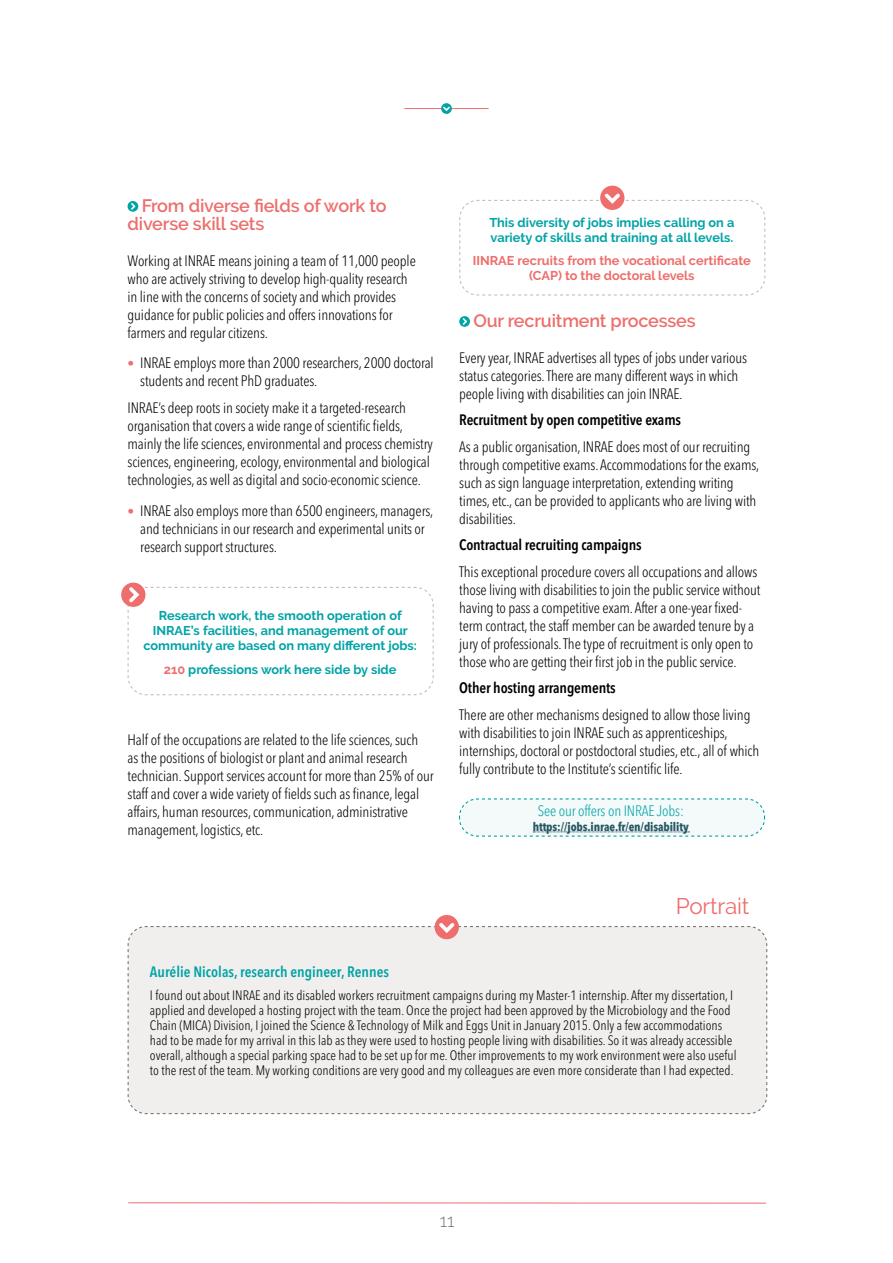
<style>
.page{position:relative;width:893px;height:1263px;background:#fff}
.page>*{position:absolute;margin:0;border:0;box-sizing:border-box;transform-origin:0 0}
.t1{font:22.5px "Raleway";letter-spacing:-.01em;color:#ed6e6c}
.t2{font:600 18px/18px "Raleway";letter-spacing:-.01em;color:#ed6e6c}
.t3{font:300 18px "Raleway";color:#797870}
.t4{font:300 condensed 15px/18px "Avenir Next LT Pro";letter-spacing:-.01em;color:#000}
.t5{font:600 condensed 15px "Avenir Next LT Pro";letter-spacing:-.01em;color:#000}
.t6{font:600 condensed 15px "Avenir Next LT Pro";color:#00a3a6}
.t7{font:300 condensed 15px "Avenir Next LT Pro";letter-spacing:-.01em;color:#00a3a6}
.t8{font:300 condensed 13.5px/15px "Avenir Next LT Pro";color:#000}
.t9{font:700 12.75px/15px "Raleway";color:#00a3a6;text-align:center}
.t10{font:700 12.75px/15px "Raleway";color:#ed6e6c;text-align:center}
.t11{font:700 condensed 12px "Avenir Next LT Pro";letter-spacing:-.01em;color:#275662}
.s1{font-size:13.5px;color:#ed6e6c}
.s2{color:#ed6e6c}
</style>
<div class="page">
<hr style="left:128px;top:1202px;width:638px;height:1px;background:#ed6e6c">
<hr style="left:404px;top:108px;width:85px;height:1px;background:#ed6e6c">
<svg style="left:441px;top:103px;width:11px;height:11px"></svg>
<svg style="left:443px;top:107px;width:7px;height:4px"></svg>
<div style="left:128px;top:201px;width:10px;height:11px;background:#00a3a6;border-radius:50%"></div>
<svg style="left:131px;top:203px;width:5px;height:7px"></svg>
<svg style="left:459px;top:316px;width:11px;height:11px"></svg>
<svg style="left:463px;top:318px;width:4px;height:7px"></svg>
<div style="left:121px;top:583px;width:24px;height:24px;background:#ed6e6c;border-radius:50%"></div>
<svg style="left:127px;top:586px;width:307px;height:110px"></svg>
<div style="left:127px;top:926px;width:641px;height:189px;background:#f1efed"></div>
<div style="left:435px;top:915px;width:24px;height:24px;background:#ed6e6c;border-radius:50%"></div>
<svg style="left:149px;top:923px;width:595px;height:10px"></svg>
<div style="left:600px;top:186px;width:24px;height:24px;background:#ed6e6c;border-radius:50%"></div>
<svg style="left:459px;top:193px;width:307px;height:103px"></svg>
<svg style="left:458px;top:798px;width:308px;height:39px"></svg>
<p class="t2" style="left:128px;top:196px;width:261px;text-indent:14px">From diverse fields of work to diverse skill sets</p>
<p class="t4" style="left:128px;top:251px;width:290px">Working at INRAE means joining a team of 11,000 people who are actively striving to develop high-quality research in line with the concerns of society and which provides guidance for public policies and offers innovations for farmers and regular citizens.</p>
<p class="t4" style="left:140px;top:354px;width:295px;text-indent:-13px"><span class="s1">•</span> INRAE employs more than 2000 researchers, 2000 doctoral students and recent PhD graduates.</p>
<p class="t4" style="left:128px;top:399px;width:307px">INRAE’s deep roots in society make it a targeted-research organisation that covers a wide range of scientific fields, mainly the life sciences, environmental and process chemistry sciences, engineering, ecology, environmental and biological technologies, as well as digital and socio-economic science.</p>
<p class="t4" style="left:140px;top:501px;width:295px;text-indent:-13px"><span class="s1">•</span> INRAE also employs more than 6500 engineers, managers, and technicians in our research and experimental units or research support structures.</p>
<p class="t9" style="left:143px;top:608px;width:275px">Research work, the smooth operation of<br>INRAE’s facilities, and management of our community are based on many different jobs:</p>
<p class="t9" style="left:164px;top:662px;width:234px"><span class="s2">210</span> professions work here side by side</p>
<p class="t4" style="left:128px;top:730px;width:308px">Half of the occupations are related to the life sciences, such<br>as the positions of biologist or plant and animal research technician. Support services account for more than 25% of our staff and cover a wide variety of fields such as finance, legal affairs, human resources, communication, administrative management, logistics, etc.</p>
<p class="t9" style="left:489px;top:215px;width:246px;text-align:left">This diversity of jobs implies calling on a variety of skills and training at all levels.</p>
<p class="t10" style="left:473px;top:253px;width:279px">IINRAE recruits from the vocational certificate (CAP) to the doctoral levels</p>
<p class="t2" style="left:473px;top:311px;width:224px">Our recruitment processes</p>
<p class="t4" style="left:459px;top:349px;width:289px">Every year, INRAE advertises all types of jobs under various status categories. There are many different ways in which people living with disabilities can join INRAE.</p>
<p class="t5" style="left:459px;top:411px;width:223px">Recruitment by open competitive exams</p>
<p class="t4" style="left:459px;top:438px;width:302px">As a public organisation, INRAE does most of our recruiting through competitive exams. Accommodations for the exams, such as sign language interpretation, extending writing times, etc., can be provided to applicants who are living with disabilities.</p>
<p class="t5" style="left:459px;top:536px;width:184px">Contractual recruiting campaigns</p>
<p class="t4" style="left:459px;top:563px;width:303px">This exceptional procedure covers all occupations and allows those living with disabilities to join the public service without having to pass a competitive exam. After a one-year fixed&shy;term contract, the staff member can be awarded tenure by a jury of professionals. The type of recruitment is only open to those who are getting their first job in the public service.</p>
<p class="t5" style="left:459px;top:679px;width:158px">Other hosting arrangements</p>
<p class="t4" style="left:459px;top:706px;width:301px">There are other mechanisms designed to allow those living with disabilities to join INRAE such as apprenticeships, internships, doctoral or postdoctoral studies, etc., all of which fully contribute to the Institute’s scientific life.</p>
<p class="t7" style="left:538px;top:801px;width:148px">See our offers on INRAE Jobs:</p>
<p class="t11" style="left:533px;top:819px;width:157px">https://jobs.inrae.fr/en/disability</p>
<h1 class="t1" style="left:676px;top:893px;width:75px">Portrait</h1>
<p class="t6" style="left:150px;top:962px;width:241px">Aurélie Nicolas, research engineer, Rennes</p>
<p class="t8" style="left:150px;top:988px;width:588px">I found out about INRAE and its disabled workers recruitment campaigns during my Master-1 internship. After my dissertation, I applied and developed a hosting project with the team. Once the project had been approved by the Microbiology and the Food Chain (MICA) Division, I joined the Science &amp; Technology of Milk and Eggs Unit in January 2015. Only a few accommodations had to be made for my arrival in this lab as they were used to hosting people living with disabilities. So it was already accessible overall, although a special parking space had to be set up for me. Other improvements to my work environment were also useful to the rest of the team. My working conditions are very good and my colleagues are even more considerate than I had expected.</p>
<p class="t3" style="left:440px;top:1210px;width:16px">11</p>
</div>
